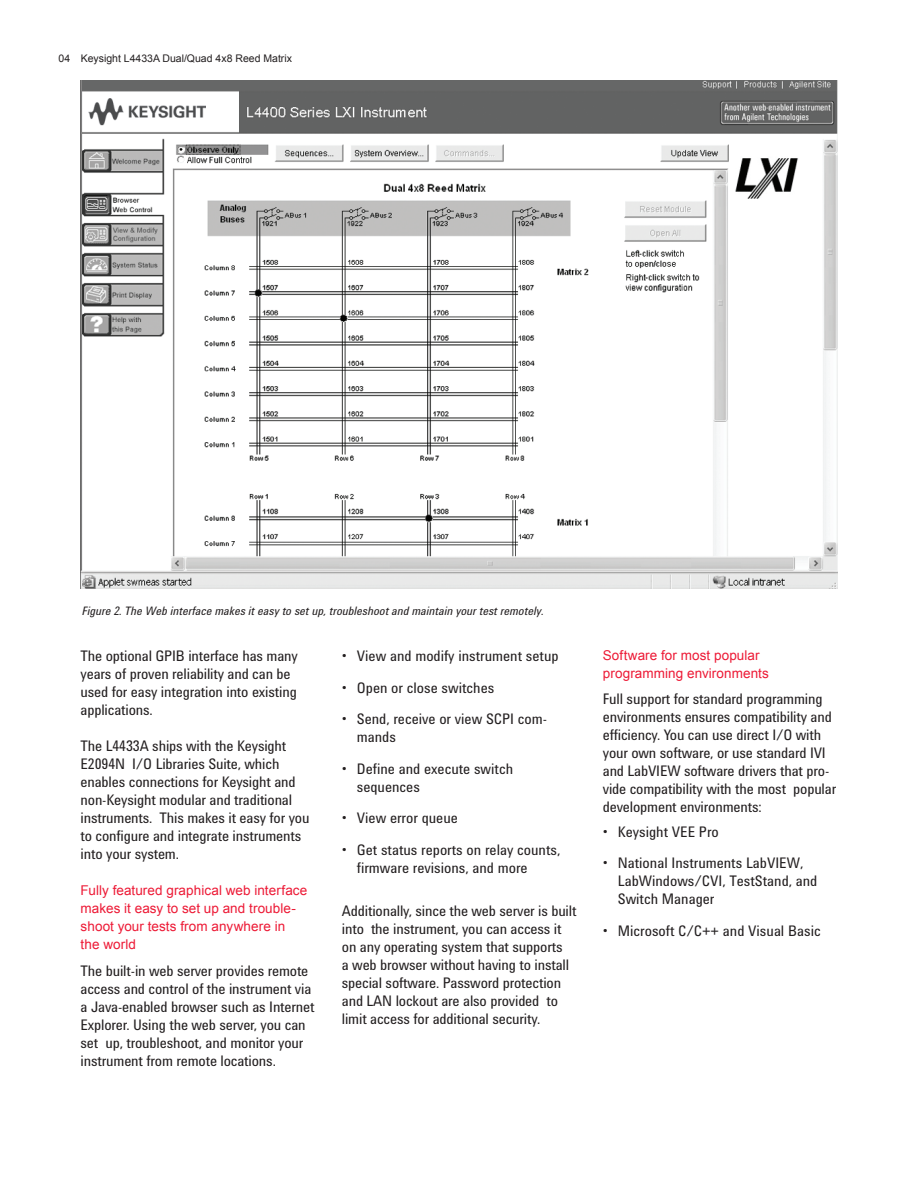
<style>
.page{position:relative;width:918px;height:1188px;background:#fff}
.page>*{position:absolute;margin:0;border:0;box-sizing:border-box;transform-origin:0 0}
.t1{font:15px/18px "Agilent Condensed CFF";letter-spacing:-.01em;color:#231f20}
.t2{font:13.5px/18px "Arial";letter-spacing:.005em;color:#ed1a36}
.t3{font:italic 12px "Agilent Condensed CFF";color:#231f20}
.t4{font:10.5px "Arial";color:#231f20}
</style>
<div class="page">
<img style="left:81px;top:81px;width:756px;height:507px">
<p class="t4" style="left:59px;top:51px;width:235px">04 Keysight L4433A Dual/Quad 4x8 Reed Matrix</p>
<p class="t3" style="left:82px;top:602px;width:463px">Figure 2. The Web interface makes it easy to set up, troubleshoot and maintain your test remotely.</p>
<p class="t1" style="left:81px;top:647px;width:219px">The optional GPIB interface has many years of proven reliability and can be used for easy integration into existing applications.</p>
<p class="t1" style="left:81px;top:737px;width:230px">The L4433A ships with the Keysight E2094N I/O Libraries Suite, which enables connections for Keysight and non-Keysight modular and traditional instruments. This makes it easy for you to configure and integrate instruments into your system.</p>
<p class="t2" style="left:81px;top:882px;width:228px">Fully featured graphical web interface makes it easy to set up and trouble&shy;shoot your tests from anywhere in the world</p>
<p class="t1" style="left:81px;top:961px;width:235px">The built-in web server provides remote access and control of the instrument via a Java-enabled browser such as Internet Explorer. Using the web server, you can set up, troubleshoot, and monitor your instrument from remote locations.</p>
<p class="t1" style="left:342px;top:647px;width:218px">• View and modify instrument setup</p>
<p class="t1" style="left:342px;top:678px;width:154px">• Open or close switches</p>
<p class="t1" style="left:357px;top:710px;width:192px;text-indent:-15px">• Send, receive or view SCPI com&shy;mands</p>
<p class="t1" style="left:357px;top:759px;width:158px;text-indent:-15px">• Define and execute switch sequences</p>
<p class="t1" style="left:342px;top:809px;width:118px">• View error queue</p>
<p class="t1" style="left:357px;top:840px;width:205px;text-indent:-15px">• Get status reports on relay counts, firmware revisions, and more</p>
<p class="t1" style="left:342px;top:901px;width:236px">Additionally, since the web server is built into the instrument, you can access it on any operating system that supports<br>a web browser without having to install special software. Password protection and LAN lockout are also provided to limit access for additional security.</p>
<p class="t2" style="left:603px;top:646px;width:168px">Software for most popular programming environments</p>
<p class="t1" style="left:603px;top:689px;width:235px">Full support for standard programming environments ensures compatibility and efficiency. You can use direct I/O with your own software, or use standard IVI and LabVIEW software drivers that pro&shy;vide compatibility with the most popular development environments:</p>
<p class="t1" style="left:603px;top:822px;width:117px">• Keysight VEE Pro</p>
<p class="t1" style="left:618px;top:854px;width:201px;text-indent:-15px">• National Instruments LabVIEW,<br>LabWindows/CVI, TestStand, and<br>Switch Manager</p>
<p class="t1" style="left:603px;top:921px;width:219px">• Microsoft C/C++ and Visual Basic</p>
</div>
